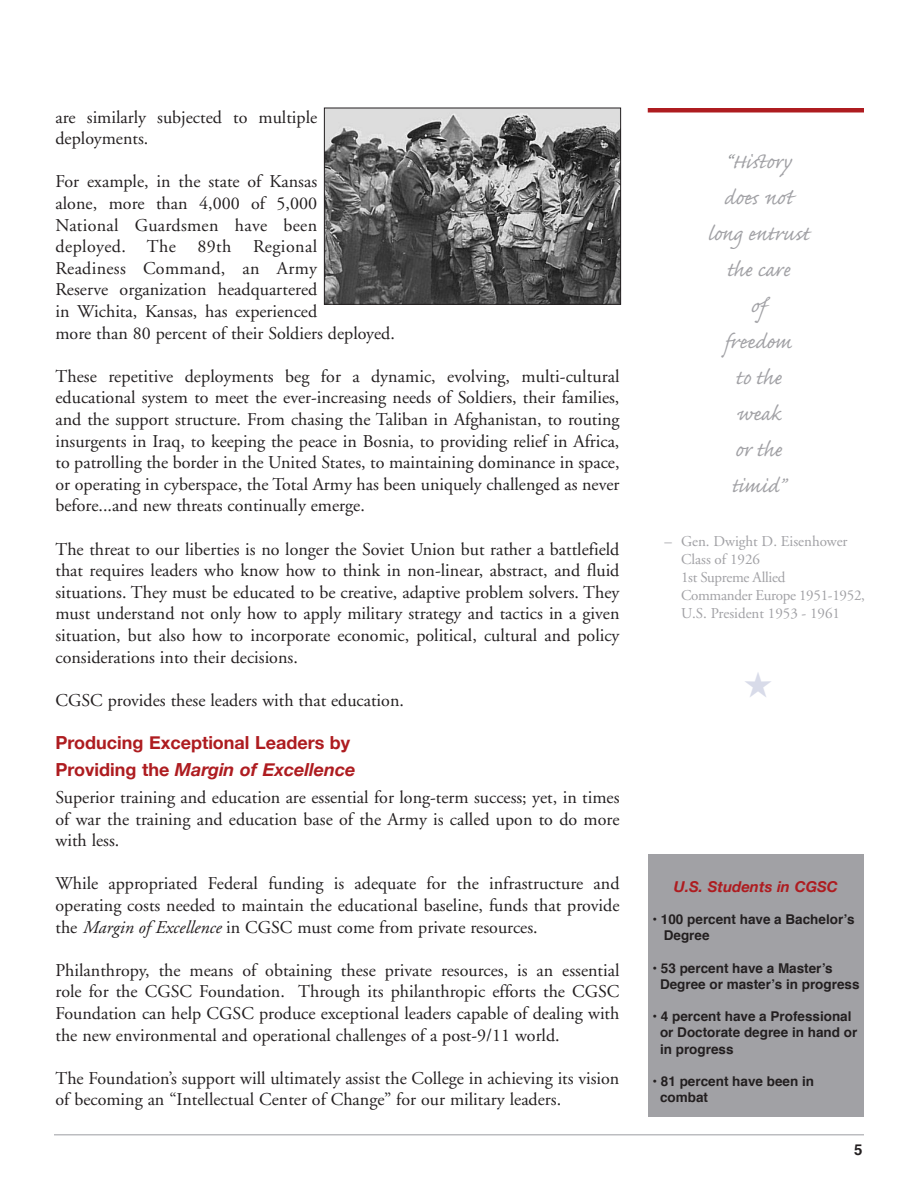
<style>
.page{position:relative;width:918px;height:1188px;background:#fff}
.page>*{position:absolute;margin:0;border:0;box-sizing:border-box;transform-origin:0 0}
.t1{font:26.25px "Caflisch Script Pro";color:#a1a1a5}
.t2{font:18px/21.6px "Adobe Garamond";color:#231f20;text-align:justify}
.t3{font:italic 700 18px "Helvetica Neue";color:#ae1c20}
.t4{font:700 18px "Helvetica Neue";color:#ae1c20}
.t5{font:15px "Adobe Garamond";letter-spacing:-.01em;color:#a1a1a5}
.t6{font:italic 700 15px "Helvetica Neue";color:#ae1c20}
.t7{font:700 15px "Helvetica";color:#231f20}
.t8{font:700 13.5px "Helvetica";color:#231f20}
.s1{font-style:normal}
.s2{font-style:italic}
.s3{color:#939598}
</style>
<div class="page">
<hr style="left:54px;top:1134px;width:810px;height:2px;background:#bcbdc0">
<hr style="left:648px;top:108px;width:216px;height:4px;background:#ae1c20">
<img style="left:326px;top:110px;width:293px;height:193px">
<div style="left:324px;top:108px;width:297px;height:197px;border:1px solid #231f20"></div>
<div style="left:648px;top:854px;width:216px;height:263px;background:#a1a1a5"></div>
<p class="t2" style="left:56px;top:107px;width:263px">are similarly subjected to multiple deployments.</p>
<p class="t2" style="left:56px;top:171px;width:341px;text-align:left">For example, in the state of Kansas<br>alone, more than 4,000 of 5,000<br>National Guardsmen have been<br>deployed. The 89th Regional<br>Readiness Command, an Army<br>Reserve organization headquartered<br>in Wichita, Kansas, has experienced<br>more than 80 percent of their Soldiers deployed.</p>
<p class="t2" style="left:56px;top:366px;width:566px">These repetitive deployments beg for a dynamic, evolving, multi-cultural educational system to meet the ever-increasing needs of Soldiers, their families, and the support structure. From chasing the Taliban in Afghanistan, to routing insurgents in Iraq, to keeping the peace in Bosnia, to providing relief in Africa, to patrolling the border in the United States, to maintaining dominance in space, or operating in cyberspace, the Total Army has been uniquely challenged as never before...and new threats continually emerge.</p>
<p class="t2" style="left:56px;top:539px;width:566px">The threat to our liberties is no longer the Soviet Union but rather a battlefield that requires leaders who know how to think in non-linear, abstract, and fluid situations. They must be educated to be creative, adaptive problem solvers. They must understand not only how to apply military strategy and tactics in a given situation, but also how to incorporate economic, political, cultural and policy considerations into their decisions.</p>
<p class="t2" style="left:56px;top:690px;width:350px">CGSC provides these leaders with that education.</p>
<p class="t4" style="left:56px;top:729px;width:296px">Producing Exceptional Leaders by</p>
<p class="t3" style="left:56px;top:756px;width:301px"><span class="s1">Providing the</span> Margin of Excellence</p>
<p class="t2" style="left:56px;top:787px;width:566px">Superior training and education are essential for long-term success; yet, in times of war the training and education base of the Army is called upon to do more with less.</p>
<p class="t2" style="left:56px;top:873px;width:566px">While appropriated Federal funding is adequate for the infrastructure and operating costs needed to maintain the educational baseline, funds that provide the <span class="s2">Margin of Excellence</span> in CGSC must come from private resources.</p>
<p class="t2" style="left:56px;top:960px;width:566px">Philanthropy, the means of obtaining these private resources, is an essential role for the CGSC Foundation. Through its philanthropic efforts the CGSC Foundation can help CGSC produce exceptional leaders capable of dealing with the new environmental and operational challenges of a post-9/11 world.</p>
<p class="t2" style="left:56px;top:1068px;width:565px">The Foundation’s support will ultimately assist the College in achieving its vision of becoming an “Intellectual Center of Change” for our military leaders.</p>
<p class="t1" style="left:725px;top:148px;width:67px"><span class="s3">“</span>History</p>
<p class="t1" style="left:724px;top:184px;width:74px">does not</p>
<p class="t1" style="left:707px;top:220px;width:103px">long entrust</p>
<p class="t1" style="left:727px;top:256px;width:65px">the care</p>
<p class="t1" style="left:750px;top:292px;width:21px">of</p>
<p class="t1" style="left:725px;top:328px;width:69px">freedom</p>
<p class="t1" style="left:736px;top:364px;width:48px">to the</p>
<p class="t1" style="left:736px;top:400px;width:46px">weak</p>
<p class="t1" style="left:735px;top:436px;width:49px">or the</p>
<p class="t1" style="left:732px;top:472px;width:55px">timid”</p>
<p class="t5" style="left:664px;top:533px;width:185px">– Gen. Dwight D. Eisenhower</p>
<p class="t5" style="left:681px;top:551px;width:81px">Class of 1926</p>
<p class="t5" style="left:681px;top:569px;width:106px">1st Supreme Allied</p>
<p class="t5" style="left:681px;top:587px;width:185px">Commander Europe 1951-1952,</p>
<p class="t5" style="left:681px;top:605px;width:161px">U.S. President 1953 - 1961</p>
<p class="t6" style="left:674px;top:875px;width:166px">U.S. Students in CGSC</p>
<p class="t8" style="left:652px;top:908px;width:204px">• 100 percent have a Bachelor’s</p>
<p class="t8" style="left:664px;top:925px;width:47px">Degree</p>
<p class="t8" style="left:652px;top:957px;width:182px">• 53 percent have a Master’s</p>
<p class="t8" style="left:660px;top:973px;width:201px">Degree or master’s in progress</p>
<p class="t8" style="left:652px;top:1006px;width:201px">• 4 percent have a Professional</p>
<p class="t8" style="left:660px;top:1022px;width:199px">or Doctorate degree in hand or</p>
<p class="t8" style="left:660px;top:1038px;width:75px">in progress</p>
<p class="t8" style="left:652px;top:1070px;width:163px">• 81 percent have been in</p>
<p class="t8" style="left:660px;top:1087px;width:50px">combat</p>
<p class="t7" style="left:854px;top:1138px;width:10px">5</p>
</div>
